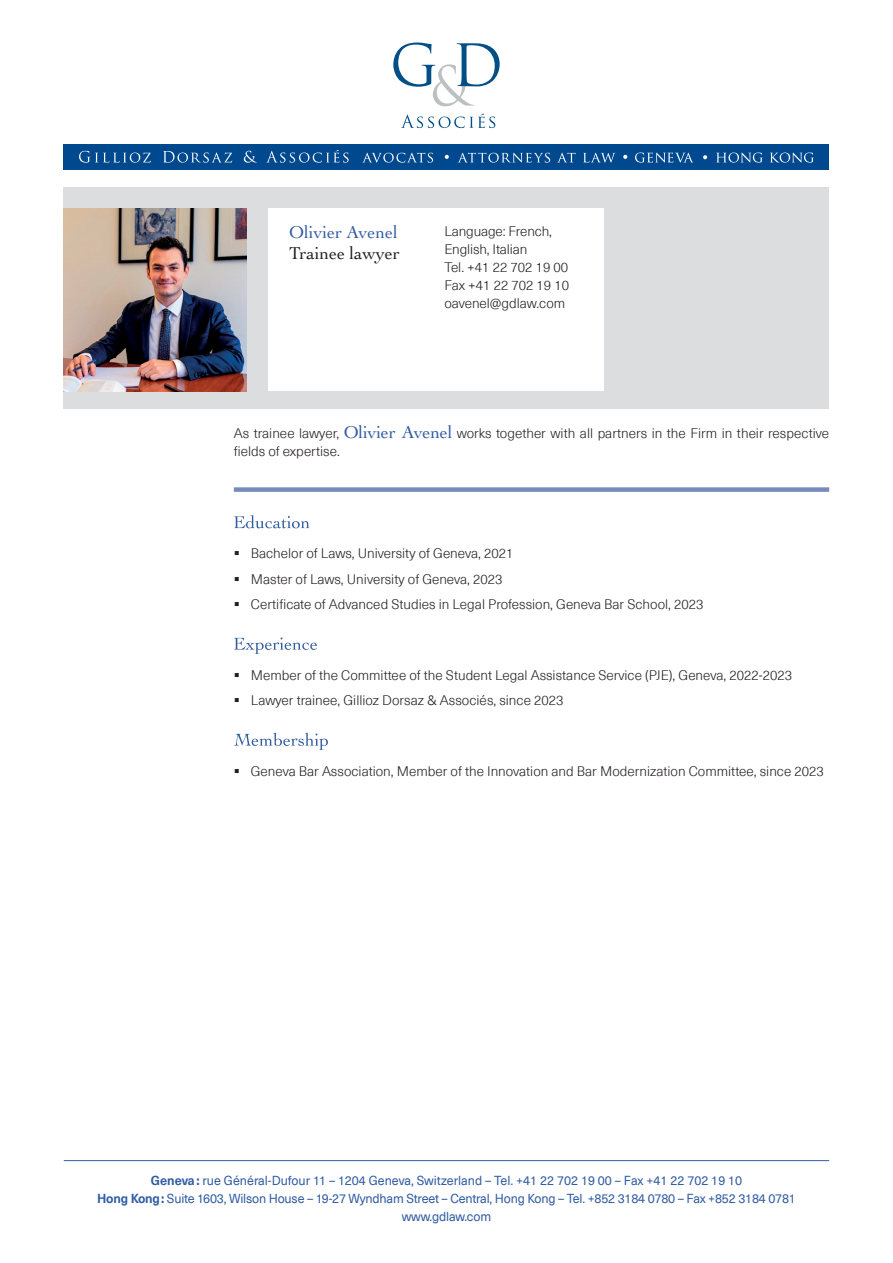
<style>
.page{position:relative;width:893px;height:1263px;background:#fff}
.page>*{position:absolute;margin:0;border:0;box-sizing:border-box;transform-origin:0 0}
.t1{font:18px "Cochin";color:#325da3}
.t2{font:18px "Cochin";color:#231f20}
.t3{font:300 13.5px/18px "Neue Haas Unica Pro";color:#231f20}
.t4{font:12.75px/18px "Neue Haas Unica Pro";letter-spacing:-.015em;color:#325da3;text-align:center}
.s1{font-family:"Cochin";font-weight:400;font-size:18px;color:#325da3}
.s2{font-weight:700}
</style>
<div class="page">
<hr style="left:64px;top:1160px;width:765px;height:1px;background:#325da3">
<svg style="left:393px;top:43px;width:107px;height:63px"></svg>
<svg style="left:401px;top:113px;width:94px;height:15px"></svg>
<div style="left:64px;top:145px;width:765px;height:25px;background:#01498e"></div>
<svg style="left:79px;top:151px;width:72px;height:12px"></svg>
<svg style="left:163px;top:151px;width:69px;height:12px"></svg>
<svg style="left:244px;top:151px;width:13px;height:12px"></svg>
<svg style="left:266px;top:150px;width:83px;height:13px"></svg>
<svg style="left:703px;top:155px;width:4px;height:4px"></svg>
<svg style="left:716px;top:153px;width:47px;height:10px"></svg>
<svg style="left:770px;top:153px;width:44px;height:10px"></svg>
<svg style="left:362px;top:153px;width:71px;height:10px"></svg>
<svg style="left:445px;top:155px;width:4px;height:4px"></svg>
<svg style="left:623px;top:155px;width:4px;height:4px"></svg>
<svg style="left:458px;top:153px;width:92px;height:10px"></svg>
<svg style="left:558px;top:153px;width:18px;height:9px"></svg>
<svg style="left:583px;top:153px;width:32px;height:10px"></svg>
<svg style="left:635px;top:153px;width:58px;height:10px"></svg>
<div style="left:234px;top:487px;width:595px;height:5px;background:#768bbb"></div>
<svg style="left:234px;top:515px;width:76px;height:13px"></svg>
<svg style="left:234px;top:637px;width:83px;height:17px"></svg>
<svg style="left:234px;top:733px;width:94px;height:17px"></svg>
<div style="left:64px;top:187px;width:765px;height:221px;background:#dcdddf"></div>
<div style="left:268px;top:208px;width:336px;height:183px;background:#fff"></div>
<img style="left:64px;top:208px;width:183px;height:183px">
<h1 class="t1" style="left:289px;top:220px;width:110px">Olivier Avenel</h1>
<h1 class="t2" style="left:289px;top:241px;width:112px">Trainee lawyer</h1>
<p class="t3" style="left:444px;top:222px;width:126px">Language: French,<br>English, Italian<br>Tel. +41 22 702 19 00<br>Fax +41 22 702 19 10 oavenel@gdlaw.com</p>
<p class="t3" style="left:234px;top:424px;width:597px">As trainee lawyer, <span class="s1">Olivier Avenel</span> works together with all partners in the Firm in their respective fields of expertise.</p>
<p class="t3" style="left:251px;top:541px;width:454px;line-height:25.5px">Bachelor of Laws, University of Geneva, 2021<br>Master of Laws, University of Geneva, 2023<br>Certificate of Advanced Studies in Legal Profession, Geneva Bar School, 2023</p>
<p class="t3" style="left:251px;top:662px;width:543px;line-height:25.5px">Member of the Committee of the Student Legal Assistance Service (PJE), Geneva, 2022-2023<br>Lawyer trainee, Gillioz Dorsaz &amp; Associés, since 2023</p>
<p class="t3" style="left:251px;top:762px;width:574px">Geneva Bar Association, Member of the Innovation and Bar Modernization Committee, since 2023</p>
<p class="t4" style="left:97px;top:1172px;width:700px"><span class="s2">Geneva:</span> rue Général-Dufour 11 – 1204 Geneva, Switzerland – Tel. +41 22 702 19 00 – Fax +41 22 702 19 10<br><span class="s2">Hong Kong:</span> Suite 1603, Wilson House – 19-27 Wyndham Street – Central, Hong Kong – Tel. +852 3184 0780 – Fax +852 3184 0781 www.gdlaw.com</p>
</div>
